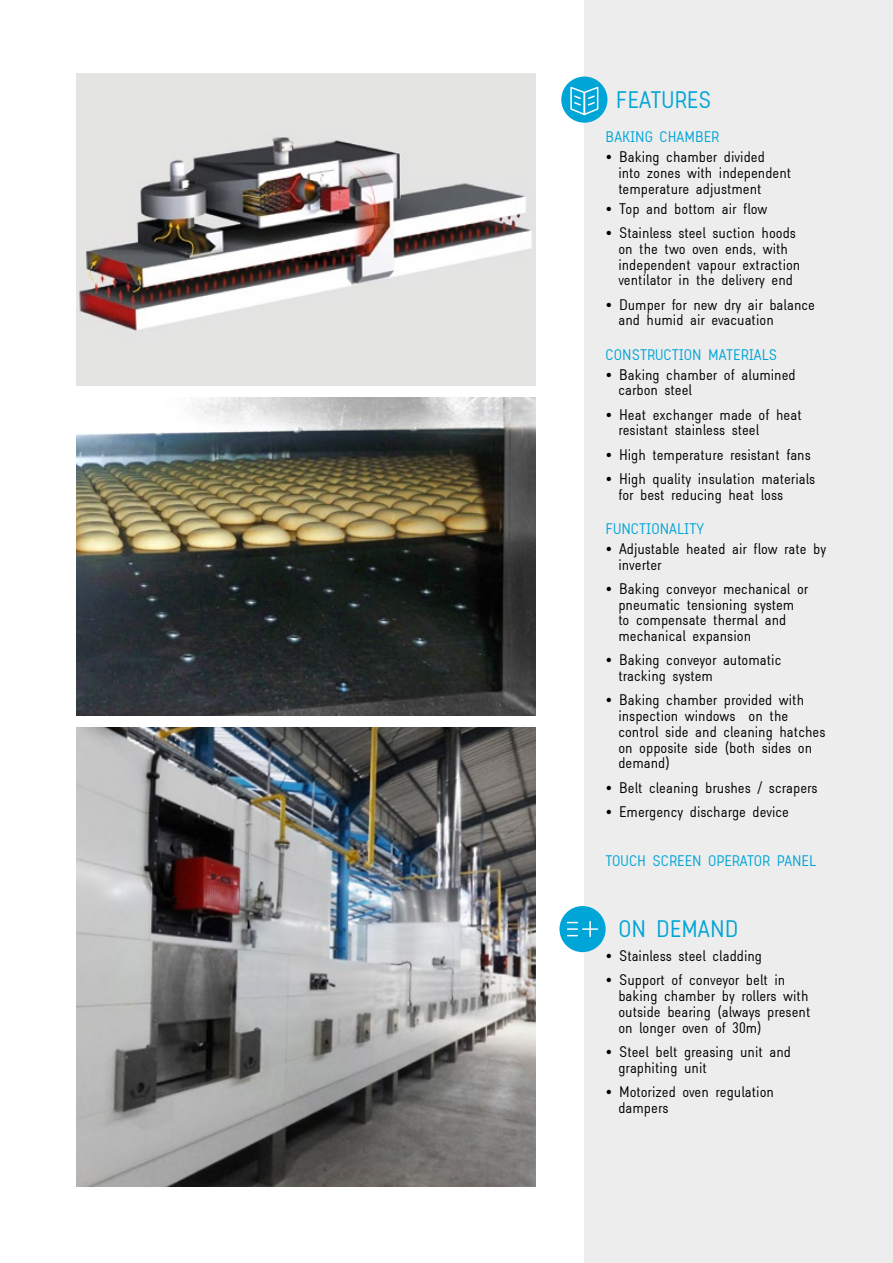
<style>
.page{position:relative;width:893px;height:1263px;background:#fff}
.page>*{position:absolute;margin:0;border:0;box-sizing:border-box;transform-origin:0 0}
.t1{font:300 21px "TWS Savory";color:#00a5d7}
.t2{font:300 13.5px/15.8px "TWS Savory";color:#000}
.t3{font:300 13.5px "TWS Savory";color:#00a5d7}
</style>
<div class="page">
<div style="left:584px;top:0;width:309px;height:1263px;background:#ededed"></div>
<div style="left:561px;top:77px;width:46px;height:46px;background:#00a5d7;border-radius:50%"></div>
<img style="left:77px;top:727px;width:459px;height:459px">
<svg style="left:570px;top:86px;width:29px;height:30px"></svg>
<div style="left:559px;top:906px;width:47px;height:46px;background:#00a5d7;border-radius:50%"></div>
<svg style="left:583px;top:922px;width:14px;height:14px"></svg>
<svg style="left:568px;top:922px;width:9px;height:14px"></svg>
<img style="left:77px;top:398px;width:459px;height:318px">
<img style="left:77px;top:73px;width:459px;height:312px">
<h1 class="t1" style="left:616px;top:85px;width:97px">FEATURES</h1>
<p class="t3" style="left:606px;top:128px;width:115px">BAKING CHAMBER</p>
<p class="t2" style="left:618px;top:149px;width:175px;text-indent:-13px">• Baking chamber divided<br>into zones with independent temperature adjustment</p>
<p class="t2" style="left:606px;top:201px;width:163px">• Top and bottom air flow</p>
<p class="t2" style="left:618px;top:225px;width:184px;text-indent:-13px">• Stainless steel suction hoods on the two oven ends, with independent vapour extraction ventilator in the delivery end</p>
<p class="t2" style="left:618px;top:296px;width:198px;text-indent:-13px">• Dumper for new dry air balance and humid air evacuation</p>
<p class="t3" style="left:606px;top:345px;width:173px">CONSTRUCTION MATERIALS</p>
<p class="t2" style="left:618px;top:366px;width:179px;text-indent:-13px">• Baking chamber of alumined carbon steel</p>
<p class="t2" style="left:618px;top:406px;width:185px;text-indent:-13px">• Heat exchanger made of heat resistant stainless steel</p>
<p class="t2" style="left:606px;top:446px;width:207px">• High temperature resistant fans</p>
<p class="t2" style="left:618px;top:471px;width:199px;text-indent:-13px">• High quality insulation materials for best reducing heat loss</p>
<p class="t3" style="left:606px;top:519px;width:100px">FUNCTIONALITY</p>
<p class="t2" style="left:618px;top:541px;width:209px;text-indent:-13px">• Adjustable heated air flow rate by inverter</p>
<p class="t2" style="left:618px;top:581px;width:191px;text-indent:-13px">• Baking conveyor mechanical or pneumatic tensioning system to compensate thermal and mechanical expansion</p>
<p class="t2" style="left:618px;top:652px;width:165px;text-indent:-13px">• Baking conveyor automatic tracking system</p>
<p class="t2" style="left:618px;top:692px;width:209px;text-indent:-13px">• Baking chamber provided with inspection windows on the control side and cleaning hatches on opposite side (both sides on demand)</p>
<p class="t2" style="left:606px;top:780px;width:213px">• Belt cleaning brushes / scrapers</p>
<p class="t2" style="left:606px;top:804px;width:185px">• Emergency discharge device</p>
<p class="t3" style="left:606px;top:851px;width:212px">TOUCH SCREEN OPERATOR PANEL</p>
<h1 class="t1" style="left:618px;top:914px;width:121px">ON DEMAND</h1>
<p class="t2" style="left:606px;top:948px;width:158px">• Stainless steel cladding</p>
<p class="t2" style="left:618px;top:972px;width:194px;text-indent:-13px">• Support of conveyor belt in baking chamber by rollers with outside bearing (always present on longer oven of 30m)</p>
<p class="t2" style="left:618px;top:1044px;width:174px;text-indent:-13px">• Steel belt greasing unit and graphiting unit</p>
<p class="t2" style="left:618px;top:1084px;width:157px;text-indent:-13px">• Motorized oven regulation dampers</p>
</div>
